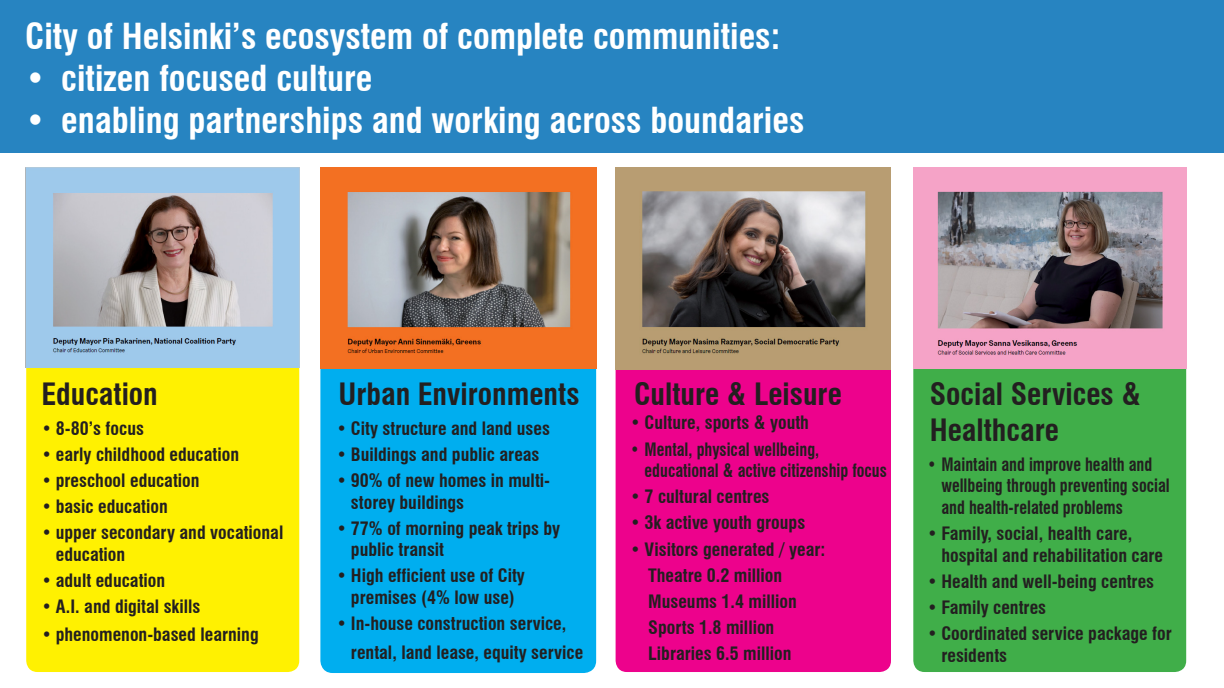
<style>
.page{position:relative;width:1224px;height:688px;background:#fff}
.page>*{position:absolute;margin:0;border:0;box-sizing:border-box;transform-origin:0 0}
.t1{font:700 condensed 35px "Swiss 721 BT";color:#fff}
.t2{font:700 condensed 30px "Swiss 721 BT";color:#231f20}
.t3{font:700 condensed 18px/21.6px "Swiss 721 BT";color:#231f20}
.t4{font:700 condensed 18px/21.6px "Swiss 721 BT";color:#231f20;scale:.9 1}
</style>
<div class="page">
<div style="left:0;top:0;width:1224px;height:152px;background:#2784c1"></div>
<div style="left:26px;top:169px;width:273px;height:502px;background:#fff101;border-radius:11px"></div>
<div style="left:321px;top:169px;width:274px;height:502px;background:#00aeef;border-radius:11px"></div>
<div style="left:616px;top:169px;width:275px;height:502px;background:#ed028c;border-radius:11px"></div>
<div style="left:913px;top:169px;width:273px;height:502px;background:#40ae49;border-radius:11px"></div>
<img style="left:913px;top:167px;width:273px;height:201px">
<img style="left:616px;top:167px;width:275px;height:202px">
<img style="left:320px;top:167px;width:276px;height:201px">
<img style="left:25px;top:167px;width:274px;height:201px">
<p class="t1" style="left:25px;top:15px;width:757px">City of Helsinki’s ecosystem of complete communities:</p>
<p class="t1" style="left:25px;top:57px;width:349px">• citizen focused culture</p>
<p class="t1" style="left:25px;top:99px;width:781px">• enabling partnerships and working across boundaries</p>
<p class="t2" style="left:41px;top:376px;width:118px">Education</p>
<p class="t2" style="left:339px;top:376px;width:242px">Urban Environments</p>
<p class="t2" style="left:634px;top:376px;width:209px">Culture &amp; Leisure</p>
<p class="t2" style="left:930px;top:376px;width:213px">Social Services &amp;</p>
<p class="t3" style="left:41px;top:417px;width:104px">• 8-80’s focus</p>
<p class="t2" style="left:930px;top:412px;width:131px">Healthcare</p>
<p class="t3" style="left:41px;top:443px;width:199px">• early childhood education</p>
<p class="t3" style="left:41px;top:469px;width:160px">• preschool education</p>
<p class="t3" style="left:41px;top:495px;width:128px">• basic education</p>
<p class="t3" style="left:56px;top:521px;width:229px;text-indent:-14px">• upper secondary and vocational education</p>
<p class="t3" style="left:41px;top:569px;width:125px">• adult education</p>
<p class="t3" style="left:41px;top:595px;width:160px">• A.I. and digital skills</p>
<p class="t3" style="left:41px;top:623px;width:219px">• phenomenon-based learning</p>
<p class="t3" style="left:630px;top:412px;width:180px">• Culture, sports &amp; youth</p>
<p class="t4" style="left:645px;top:438px;width:271px;text-indent:-14px">• Mental, physical wellbeing, educational &amp; active citizenship focus</p>
<p class="t3" style="left:630px;top:485px;width:141px">• 7 cultural centres</p>
<p class="t3" style="left:630px;top:512px;width:177px">• 3k active youth groups</p>
<p class="t3" style="left:630px;top:538px;width:197px">• Visitors generated / year:</p>
<p class="t3" style="left:648px;top:564px;width:136px">Theatre 0.2 million</p>
<p class="t3" style="left:648px;top:590px;width:150px">Museums 1.4 million</p>
<p class="t3" style="left:648px;top:616px;width:128px">Sports 1.8 million</p>
<p class="t3" style="left:648px;top:642px;width:145px">Libraries 6.5 million</p>
<p class="t3" style="left:337px;top:417px;width:215px">• City structure and land uses</p>
<p class="t3" style="left:337px;top:443px;width:204px">• Buildings and public areas</p>
<p class="t3" style="left:351px;top:469px;width:201px;text-indent:-14px">• 90% of new homes in multi&shy;storey buildings</p>
<p class="t3" style="left:351px;top:517px;width:211px;text-indent:-14px">• 77% of morning peak trips by public transit</p>
<p class="t3" style="left:337px;top:564px;width:190px;text-align:center">• High efficient use of City premises (4% low use)</p>
<p class="t3" style="left:351px;top:609px;width:234px;line-height:28.8px;text-indent:-14px">• In-house construction service, rental, land lease, equity service</p>
<p class="t4" style="left:941px;top:453px;width:255px;text-indent:-14px">• Maintain and improve health and wellbeing through preventing social and health-related problems</p>
<p class="t3" style="left:941px;top:522px;width:223px;text-indent:-14px">• Family, social, health care, hospital and rehabilitation care</p>
<p class="t3" style="left:927px;top:570px;width:229px">• Health and well-being centres</p>
<p class="t3" style="left:927px;top:596px;width:121px">• Family centres</p>
<p class="t3" style="left:941px;top:622px;width:232px;text-indent:-14px">• Coordinated service package for residents</p>
</div>
